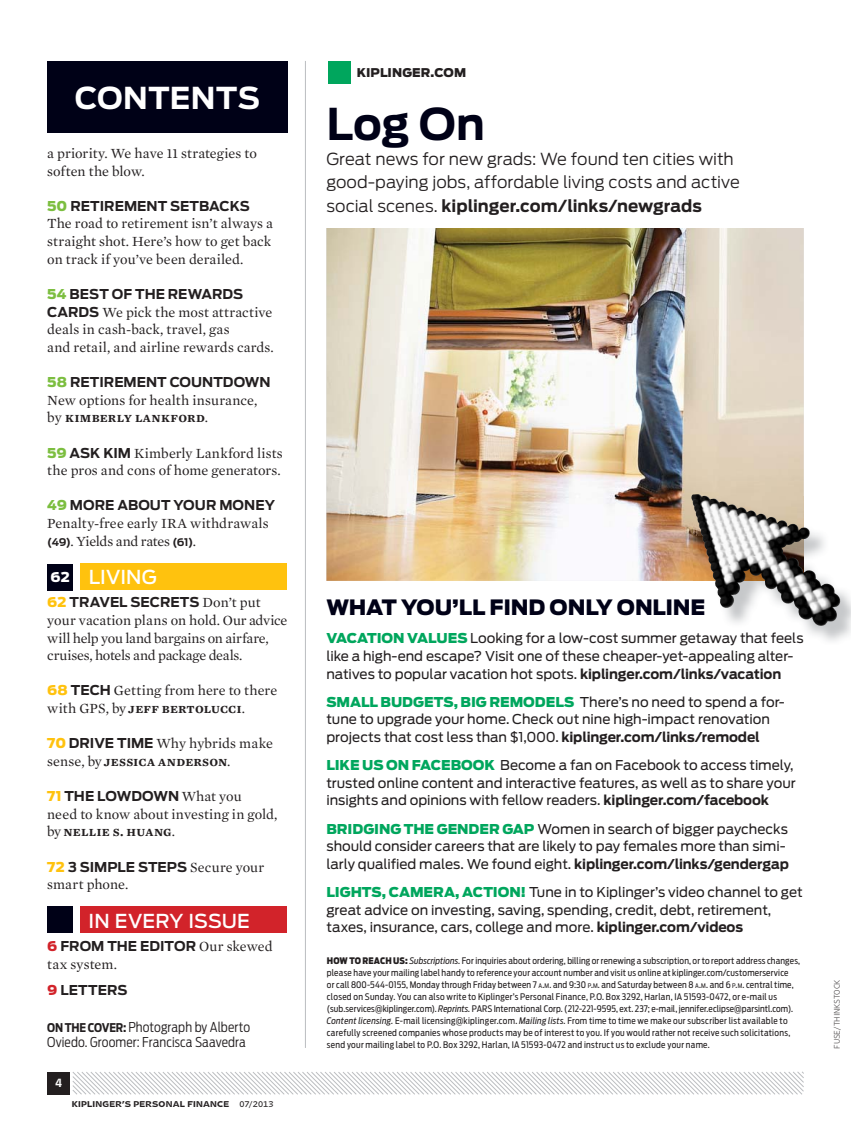
<style>
.page{position:relative;width:851px;height:1134px;background:#fff}
.page>*{position:absolute;margin:0;border:0;box-sizing:border-box;transform-origin:0 0}
.t1{font:700 43.5px "Antenna";color:#000117}
.t2{font:700 30px "Antenna";letter-spacing:.015em;color:#fff}
.t3{font:900 21px "Antenna";letter-spacing:-.01em;color:#000117}
.t4{font:500 19.05px "Antenna";letter-spacing:.005em;color:#fff}
.t5{font:300 16.5px/23.5px "Antenna";color:#231f20}
.t6{font:14.25px/17.5px "Mercury Text G1";color:#231f20}
.t7{font:13.5px/17.7px "Antenna";letter-spacing:-.005em;color:#231f20}
.t8{font:700 13.5px "Antenna";color:#231f20}
.t9{font:300 13.5px/15px "Antenna Cond";letter-spacing:.005em;color:#231f20}
.t10{font:900 12px "Antenna";color:#231f20}
.t11{font:10.5px "Retina Micro D10";color:#fff}
.t12{font:9px/12px "Antenna Cond";letter-spacing:.02em;color:#231f20}
.t13{font:7.5px "Retina Micro E10";letter-spacing:.025em;color:#231f20}
.t14{font:7.5px "Retina Micro C01";letter-spacing:-.015em;color:#231f20}
.t15{font:7.5px "Retina Micro E05";letter-spacing:.01em;color:#231f20}
.s1{font-weight:900;color:#7cbe40}
.s2{font-family:"Antenna";font-weight:700;font-size:13.5px}
.s3{font-weight:600}
.s4{font-family:"Antenna";font-weight:900;font-size:13.5px;color:#7cbe40}
.s5{font-family:"Antenna";font-weight:700;font-size:10.5px}
.s6{font-weight:900;font-size:13.5px}
.s7{font-weight:900;color:#ffc20e}
.s8{font-family:"Mercury Text G1";font-weight:400;font-size:14.25px}
.s9{font-family:"Antenna";font-weight:900;font-size:13.5px;color:#ffc20e}
.s10{font-weight:900;color:#d2232a}
.s11{font-weight:700;font-size:12px}
.s12{font-weight:700}
.s13{font-weight:900;color:#00a65d}
.s14{font-weight:900}
.s15{font-style:italic}
.s16{font-size:6.3px}
</style>
<div class="page">
<div style="left:47px;top:1072px;width:23px;height:23px;background:#231f20"></div>
<svg style="left:72px;top:1071px;width:732px;height:24px"></svg>
<div style="left:47px;top:61px;width:240px;height:72px;background:#000117"></div>
<div style="left:80px;top:563px;width:206px;height:27px;background:#ffc20e"></div>
<div style="left:47px;top:564px;width:26px;height:27px;background:#000117"></div>
<div style="left:80px;top:906px;width:206px;height:27px;background:#d2232a"></div>
<div style="left:47px;top:906px;width:26px;height:27px;background:#000117"></div>
<hr style="left:305px;top:61px;width:1px;height:987px;background:#bbbdc0">
<div style="left:328px;top:61px;width:23px;height:23px;background:#00a65d"></div>
<img style="left:326px;top:228px;width:477px;height:353px">
<img style="left:689px;top:493px;width:152px;height:133px">
<h2 class="t2" style="left:75px;top:86px;width:187px">CONTENTS</h2>
<p class="t6" style="left:47px;top:145px;width:211px">a priority. We have 11 strategies to soften the blow.</p>
<p class="t8" style="left:47px;top:200px;width:204px"><span class="s1">50</span> RETIREMENT SETBACKS</p>
<p class="t6" style="left:47px;top:216px;width:227px;text-align:justify">The road to retirement isn’t always a straight shot. Here’s how to get back on track if you’ve been derailed.</p>
<p class="t8" style="left:47px;top:288px;width:197px"><span class="s1">54</span> BEST OF THE REWARDS</p>
<p class="t6" style="left:47px;top:304px;width:228px"><span class="s2">CARDS</span> We pick the most attractive deals in cash-back, travel, gas<br>and retail, and airline rewards cards.</p>
<p class="t8" style="left:47px;top:377px;width:225px"><span class="s1">58</span> RETIREMENT COUNTDOWN</p>
<p class="t6" style="left:47px;top:392px;width:212px">New options for health insurance, by <span class="s3">kimberly lankford</span>.</p>
<p class="t6" style="left:47px;top:445px;width:237px"><span class="s4">59</span> <span class="s2">ASK KIM</span> Kimberly Lankford lists the pros and cons of home generators.</p>
<p class="t8" style="left:47px;top:500px;width:229px"><span class="s1">49</span> MORE ABOUT YOUR MONEY</p>
<p class="t6" style="left:47px;top:515px;width:223px">Penalty-free early IRA withdrawals <span class="s5">(49)</span>. Yields and rates <span class="s5">(61)</span>.</p>
<h3 class="t4" style="left:50px;top:570px;width:108px"><span class="s6">62</span> LIVING</h3>
<p class="t8" style="left:47px;top:597px;width:215px"><span class="s7">62</span> TRAVEL SECRETS <span class="s8">Don’t put</span></p>
<p class="t6" style="left:47px;top:612px;width:241px">your vacation plans on hold. Our advice will help you land bargains on airfare, cruises, hotels and package deals.</p>
<p class="t6" style="left:47px;top:683px;width:231px"><span class="s9">68</span> <span class="s2">TECH</span> Getting from here to there with GPS, by <span class="s3">jeff bertolucci</span>.</p>
<p class="t6" style="left:47px;top:736px;width:227px"><span class="s9">70</span> <span class="s2">DRIVE TIME</span> Why hybrids make sense, by <span class="s3">jessica anderson</span>.</p>
<p class="t8" style="left:47px;top:791px;width:196px"><span class="s7">71</span> THE LOWDOWN <span class="s8">What you</span></p>
<p class="t6" style="left:47px;top:806px;width:232px">need to know about investing in gold, by <span class="s3">nellie s. huang</span>.</p>
<p class="t8" style="left:47px;top:861px;width:218px"><span class="s7">72</span> 3 SIMPLE STEPS <span class="s8">Secure your</span></p>
<p class="t6" style="left:47px;top:877px;width:83px">smart phone.</p>
<h3 class="t4" style="left:89px;top:913px;width:163px">IN EVERY ISSUE</h3>
<p class="t8" style="left:47px;top:941px;width:227px"><span class="s10">6</span> FROM THE EDITOR <span class="s8">Our skewed</span></p>
<p class="t6" style="left:47px;top:956px;width:71px">tax system.</p>
<p class="t8" style="left:47px;top:985px;width:82px"><span class="s10">9</span> LETTERS</p>
<p class="t9" style="left:47px;top:1020px;width:204px"><span class="s11">ON THE COVER:</span> Photograph by Alberto<br>Oviedo. Groomer: Francisca Saavedra</p>
<p class="t11" style="left:55px;top:1079px;width:8px">4</p>
<p class="t13" style="left:72px;top:1101px;width:159px">KIPLINGER’S PERSONAL FINANCE</p>
<p class="t15" style="left:239px;top:1101px;width:36px">07/2013</p>
<p class="t10" style="left:356px;top:68px;width:111px">KIPLINGER.COM</p>
<h1 class="t1" style="left:326px;top:106px;width:160px">Log On</h1>
<p class="t5" style="left:326px;top:148px;width:415px">Great news for new grads: We found ten cities with good-paying jobs, affordable living costs and active social scenes. <span class="s12">kiplinger.com/links/newgrads</span></p>
<h3 class="t3" style="left:326px;top:600px;width:380px">WHAT YOU’LL FIND ONLY ONLINE</h3>
<p class="t7" style="left:326px;top:631px;width:478px"><span class="s13">VACATION VALUES</span> Looking for a low-cost summer getaway that feels like a high-end escape? Visit one of these cheaper-yet-appealing alter&shy;natives to popular vacation hot spots. <span class="s12">kiplinger.com/links/vacation</span></p>
<p class="t7" style="left:326px;top:694px;width:460px"><span class="s13">SMALL BUDGETS, BIG REMODELS</span> There’s no need to spend a for&shy;tune to upgrade your home. Check out nine high-impact renovation projects that cost less than $1,000. <span class="s12">kiplinger.com/links/remodel</span></p>
<p class="t7" style="left:326px;top:757px;width:471px"><span class="s13">LIKE US ON FACEBOOK</span> Become a fan on Facebook to access timely, trusted online content and interactive features, as well as to share your insights and opinions with fellow readers. <span class="s12">kiplinger.com/facebook</span></p>
<p class="t7" style="left:326px;top:821px;width:464px"><span class="s13">BRIDGING THE GENDER GAP</span> Women in search of bigger paychecks should consider careers that are likely to pay females more than simi&shy;larly qualified males. We found eight. <span class="s12">kiplinger.com/links/gendergap</span></p>
<p class="t7" style="left:326px;top:884px;width:478px"><span class="s13">LIGHTS, CAMERA, ACTION!</span> Tune in to Kiplinger’s video channel to get great advice on investing, saving, spending, credit, debt, retirement, taxes, insurance, cars, college and more. <span class="s12">kiplinger.com/videos</span></p>
<p class="t12" style="left:327px;top:955px;width:474px"><span class="s14">HOW TO REACH US:</span> <span class="s15">Subscriptions</span>. For inquiries about ordering, billing or renewing a subscription, or to report address changes, please have your mailing label handy to reference your account number and visit us online at kiplinger.com/customerservice<br>or call 800-544-0155, Monday through Friday between 7 <span class="s16">A</span>.<span class="s16">M</span>. and 9:30 <span class="s16">P</span>.<span class="s16">M</span>. and Saturday between 8 <span class="s16">A</span>.<span class="s16">M</span>. and 6 <span class="s16">P</span>.<span class="s16">M</span>. central time, closed on Sunday. You can also write to Kiplinger’s Personal Finance, P.O. Box 3292, Harlan, IA 51593-0472, or e-mail us (sub.services@kiplinger.com). <span class="s15">Reprints.</span> PARS International Corp. (212-221-9595, ext. 237; e-mail, jennifer.eclipse@parsintl.com).<br><span class="s15">Content licensing.</span> E-mail licensing@kiplinger.com. <span class="s15">Mailing lists</span>. From time to time we make our subscriber list available to carefully screened companies whose products may be of interest to you. If you would rather not receive such solicitations, send your mailing label to P.O. Box 3292, Harlan, IA 51593-0472 and instruct us to exclude your name.</p>
<p class="t14" style="left:834px;top:1049px;width:70px;rotate:-90deg">FUSE/THINKSTOCK</p>
</div>
